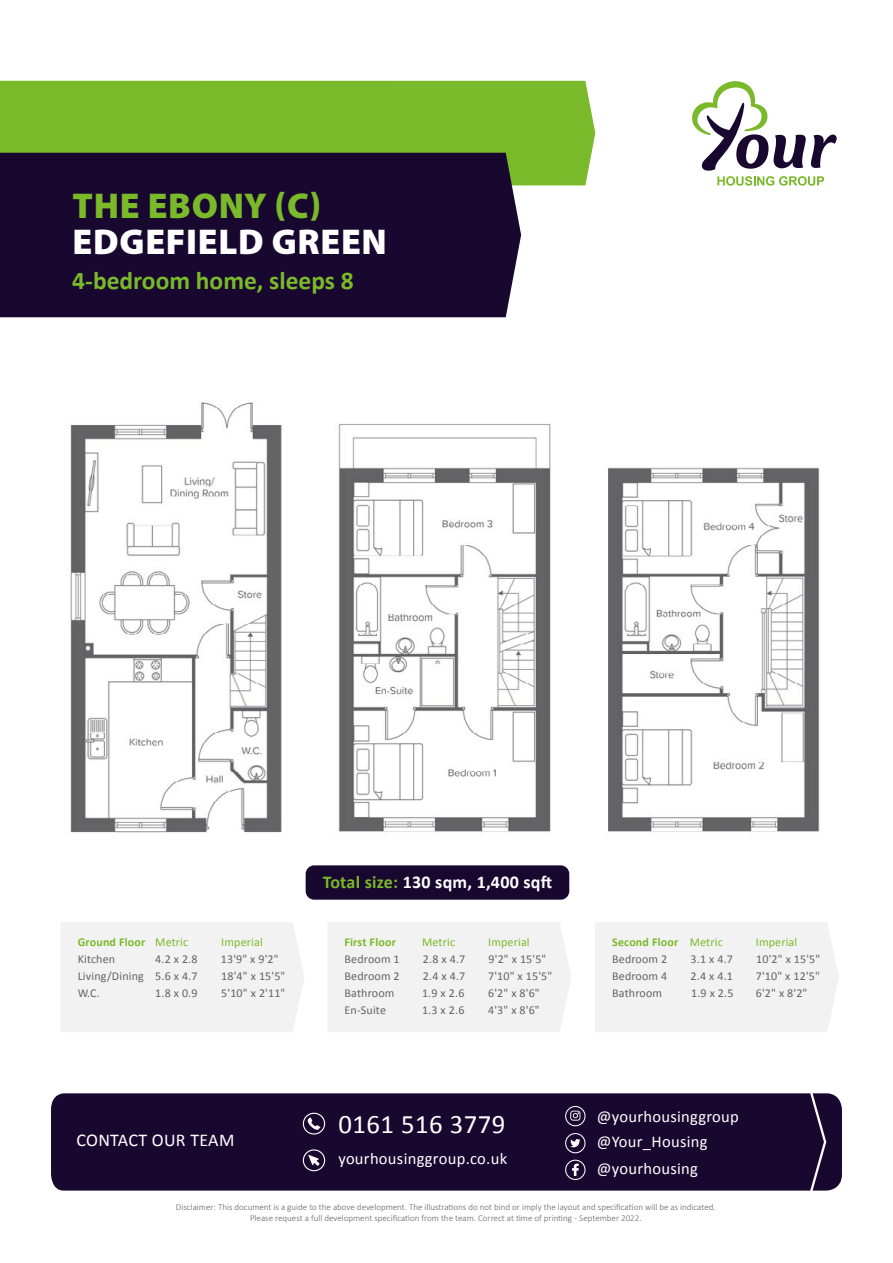
<style>
.page{position:relative;width:893px;height:1263px;background:#fff}
.page>*{position:absolute;margin:0;border:0;box-sizing:border-box;transform-origin:0 0}
.t1{font:900 36px "Myriad Pro";letter-spacing:.02em;color:#fff}
.t2{font:900 36px "Myriad Pro";letter-spacing:.02em;color:#7ab929}
.t3{font:26.7px "Calibri";letter-spacing:.02em;color:#fff}
.t4{font:700 25.5px "Calibri";color:#7ab929}
.t5{font:700 18px "Calibri";letter-spacing:.015em;color:#fff}
.t6{font:18px "Calibri";letter-spacing:.015em;color:#fff}
.t7{font:16.5px "Calibri";letter-spacing:.02em;color:#fff}
.t8{font:12px "Calibri";letter-spacing:.015em;color:#646363}
.t9{font:700 12px "Calibri";letter-spacing:.015em;color:#7ab929}
.t10{font:12px "Calibri";letter-spacing:.015em;color:#7ab929}
.t11{font:300 9px/10.5px "Calibri";color:#646363;text-align:center}
.s1{font-weight:400}
.s2{color:#7ab929}
</style>
<div class="page">
<div style="left:306px;top:865px;width:263px;height:35px;background:#18072f;border-radius:9px"></div>
<div style="left:0;top:81px;width:595px;height:104px;background:#7ab929"></div>
<div style="left:0;top:153px;width:521px;height:164px;background:#18072f"></div>
<svg style="left:692px;top:81px;width:145px;height:105px"></svg>
<svg style="left:824px;top:1093px;width:18px;height:97px;background:#28183d"></svg>
<div style="left:51px;top:1093px;width:773px;height:97px;background:#18072f"></div>
<div style="left:303px;top:1113px;width:22px;height:21px;border:1px solid #fff;border-radius:50%"></div>
<svg style="left:308px;top:1117px;width:12px;height:13px"></svg>
<div style="left:303px;top:1149px;width:22px;height:22px;border:1px solid #fff;border-radius:50%"></div>
<svg style="left:308px;top:1155px;width:12px;height:11px"></svg>
<div style="left:565px;top:1160px;width:20px;height:20px;border:1px solid #fff;border-radius:50%"></div>
<svg style="left:572px;top:1163px;width:7px;height:13px"></svg>
<div style="left:565px;top:1133px;width:20px;height:20px;border:1px solid #fff;border-radius:50%"></div>
<svg style="left:570px;top:1139px;width:10px;height:8px"></svg>
<div style="left:565px;top:1106px;width:20px;height:20px;border:1px solid #fff;border-radius:50%"></div>
<svg style="left:570px;top:1110px;width:10px;height:11px"></svg>
<div style="left:61px;top:922px;width:243px;height:110px;background:#f3f2f2"></div>
<div style="left:328px;top:922px;width:243px;height:110px;background:#f3f2f2"></div>
<div style="left:595px;top:922px;width:244px;height:110px;background:#f3f2f2"></div>
<img style="left:70px;top:402px;width:212px;height:431px">
<img style="left:338px;top:424px;width:213px;height:408px">
<img style="left:608px;top:467px;width:212px;height:365px">
<h1 class="t2" style="left:73px;top:182px;width:250px">THE EBONY (C)</h1>
<h1 class="t1" style="left:73px;top:218px;width:316px">EDGEFIELD GREEN</h1>
<h3 class="t4" style="left:72px;top:263px;width:283px">4-bedroom home, sleeps 8</h3>
<p class="t9" style="left:78px;top:934px;width:112px">Ground Floor <span class="s1">Metric</span></p>
<p class="t10" style="left:221px;top:934px;width:43px">Imperial</p>
<p class="t8" style="left:78px;top:951px;width:39px">Kitchen</p>
<p class="t8" style="left:155px;top:951px;width:44px">4.2 x 2.8</p>
<p class="t8" style="left:221px;top:951px;width:59px">13'9" x 9'2"</p>
<p class="t8" style="left:78px;top:968px;width:121px">Living/Dining 5.6 x 4.7</p>
<p class="t8" style="left:221px;top:968px;width:66px">18'4" x 15'5"</p>
<p class="t8" style="left:78px;top:985px;width:24px">W.C.</p>
<p class="t8" style="left:155px;top:985px;width:44px">1.8 x 0.9</p>
<p class="t8" style="left:221px;top:985px;width:66px">5'10" x 2'11"</p>
<h3 class="t5" style="left:323px;top:869px;width:231px"><span class="s2">Total size:</span> 130 sqm, 1,400 sqft</h3>
<p class="t9" style="left:344px;top:934px;width:53px">First Floor</p>
<p class="t10" style="left:422px;top:934px;width:35px">Metric</p>
<p class="t10" style="left:488px;top:934px;width:43px">Imperial</p>
<p class="t8" style="left:344px;top:951px;width:57px">Bedroom 1</p>
<p class="t8" style="left:423px;top:951px;width:44px">2.8 x 4.7</p>
<p class="t8" style="left:489px;top:951px;width:59px">9'2" x 15'5"</p>
<p class="t8" style="left:344px;top:968px;width:57px">Bedroom 2</p>
<p class="t8" style="left:423px;top:968px;width:44px">2.4 x 4.7</p>
<p class="t8" style="left:488px;top:968px;width:66px">7'10" x 15'5"</p>
<p class="t8" style="left:344px;top:985px;width:51px">Bathroom</p>
<p class="t8" style="left:422px;top:985px;width:44px">1.9 x 2.6</p>
<p class="t8" style="left:488px;top:985px;width:53px">6'2" x 8'6"</p>
<p class="t8" style="left:344px;top:1002px;width:43px">En-Suite</p>
<p class="t8" style="left:422px;top:1002px;width:44px">1.3 x 2.6</p>
<p class="t8" style="left:488px;top:1002px;width:53px">4'3" x 8'6"</p>
<h3 class="t6" style="left:76px;top:1128px;width:159px">CONTACT OUR TEAM</h3>
<h2 class="t3" style="left:338px;top:1105px;width:168px">0161 516 3779</h2>
<h3 class="t7" style="left:338px;top:1147px;width:170px">yourhousinggroup.co.uk</h3>
<p class="t9" style="left:612px;top:934px;width:112px">Second Floor <span class="s1">Metric</span></p>
<p class="t10" style="left:756px;top:934px;width:43px">Imperial</p>
<p class="t8" style="left:612px;top:951px;width:57px">Bedroom 2</p>
<p class="t8" style="left:691px;top:951px;width:44px">3.1 x 4.7</p>
<p class="t8" style="left:756px;top:951px;width:66px">10'2" x 15'5"</p>
<p class="t8" style="left:612px;top:968px;width:57px">Bedroom 4</p>
<p class="t8" style="left:691px;top:968px;width:44px">2.4 x 4.1</p>
<p class="t8" style="left:756px;top:968px;width:66px">7'10" x 12'5"</p>
<p class="t8" style="left:612px;top:985px;width:51px">Bathroom</p>
<p class="t8" style="left:691px;top:985px;width:44px">1.9 x 2.5</p>
<p class="t8" style="left:756px;top:985px;width:53px">6'2" x 8'2"</p>
<h3 class="t7" style="left:597px;top:1104px;width:144px">@yourhousinggroup</h3>
<h3 class="t7" style="left:597px;top:1130px;width:112px">@Your_Housing</h3>
<h3 class="t7" style="left:597px;top:1157px;width:103px">@yourhousing</h3>
<p class="t11" style="left:176px;top:1202px;width:541px">Disclaimer: This document is a guide to the above development. The illustrations do not bind or imply the layout and specification will be as indicated.<br>Please request a full development specification from the team. Correct at time of printing - September 2022.</p>
</div>
